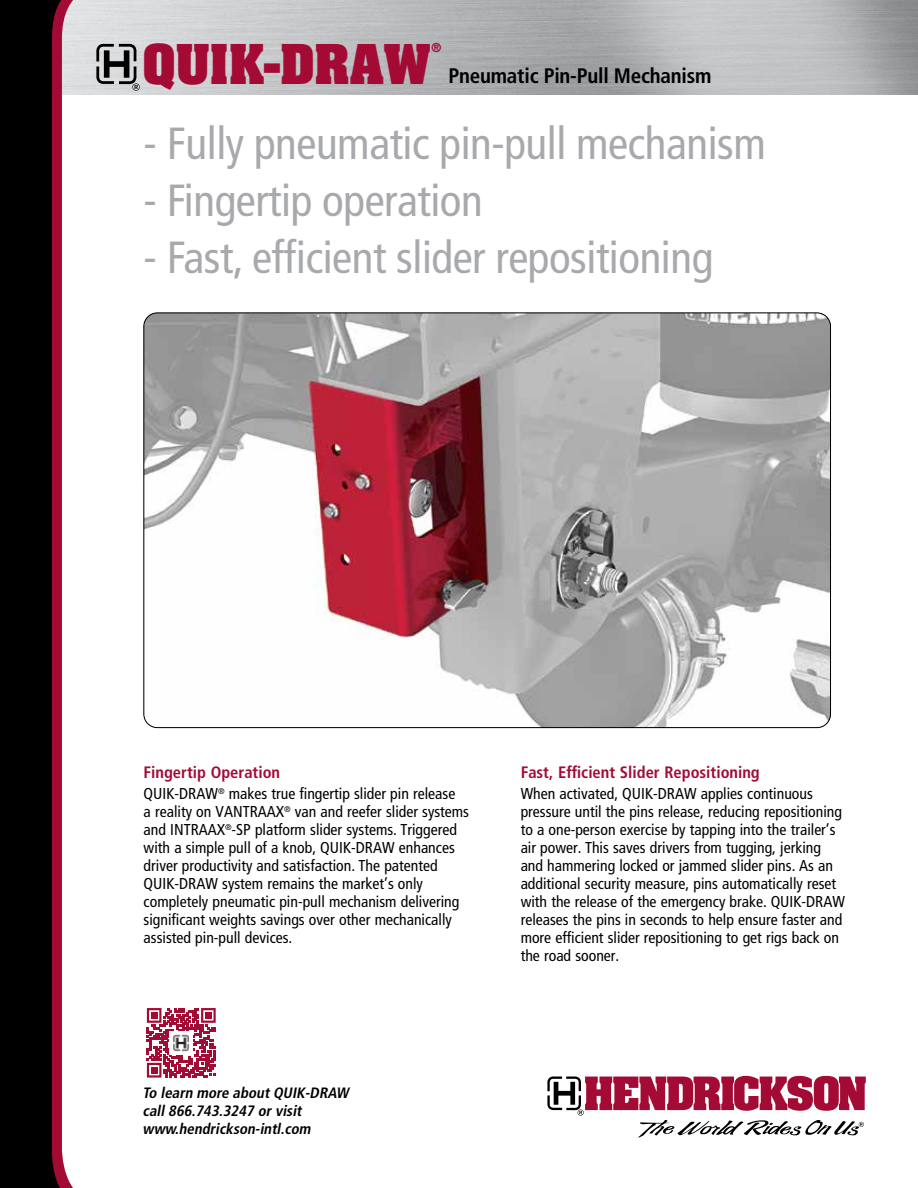
<style>
.page{position:relative;width:918px;height:1188px;background:#fff}
.page>*{position:absolute;margin:0;border:0;box-sizing:border-box;transform-origin:0 0}
.t1{font:700 46.65px "Aachen Std";color:#a30b35}
.t2{font:condensed 45px "Frutiger LT Std";letter-spacing:-.01em;color:#a7a9ac}
.t3{font:700 condensed 21px "Frutiger LT Std";letter-spacing:-.01em;color:#000}
.t4{font:700 condensed 16.5px "Frutiger LT Std";color:#a30b35}
.t5{font:condensed 15.75px/18px "Frutiger LT Std";color:#000}
.t6{font:italic 700 condensed 15px/18px "Frutiger LT Std";color:#000}
.t7{font:700 10.5px "Aachen Std";color:#a30b35}
</style>
<div class="page">
<img style="left:145px;top:313px;width:686px;height:415px">
<svg style="left:547px;top:1076px;width:319px;height:62px"></svg>
<svg style="left:99px;top:44px;width:41px;height:47px;background:#8e8f90"></svg>
<svg style="left:91px;top:0;width:8px;height:95px"></svg>
<svg style="left:0;top:0;width:91px;height:1188px;fill:#000"></svg>
<svg style="left:147px;top:1008px;width:69px;height:70px"></svg>
<img style="left:170px;top:1031px;width:23px;height:23px">
<h1 class="t1" style="left:143px;top:30px;width:289px">QUIK-DRAW</h1>
<p class="t7" style="left:432px;top:40px;width:11px">®</p>
<h3 class="t3" style="left:448px;top:63px;width:264px">Pneumatic Pin-Pull Mechanism</h3>
<h2 class="t2" style="left:144px;top:117px;width:624px">- Fully pneumatic pin-pull mechanism</h2>
<h2 class="t2" style="left:144px;top:174px;width:341px">- Fingertip operation</h2>
<h2 class="t2" style="left:144px;top:231px;width:571px">- Fast, efficient slider repositioning</h2>
<p class="t4" style="left:144px;top:763px;width:138px">Fingertip Operation</p>
<p class="t5" style="left:144px;top:785px;width:327px">QUIK-DRAW<sup>®</sup> makes true fingertip slider pin release<br>a reality on VANTRAAX<sup>®</sup> van and reefer slider systems and INTRAAX<sup>®</sup>-SP platform slider systems. Triggered with a simple pull of a knob, QUIK-DRAW enhances driver productivity and satisfaction. The patented QUIK-DRAW system remains the market’s only completely pneumatic pin-pull mechanism delivering significant weights savings over other mechanically assisted pin-pull devices.</p>
<p class="t6" style="left:143px;top:1084px;width:211px">To learn more aboutQUIK-DRAW call866.743.3247 orvisit www.hendrickson-intl.com</p>
<p class="t4" style="left:521px;top:763px;width:241px">Fast, Efficient Slider Repositioning</p>
<p class="t5" style="left:521px;top:785px;width:326px">When activated, QUIK-DRAW applies continuous pressure until the pins release, reducing repositioning to a one-person exercise by tapping into the trailer’s air power. This saves drivers from tugging, jerking and hammering locked or jammed slider pins. As an additional security measure, pins automatically reset with the release of the emergency brake. QUIK-DRAW releases the pins in seconds to help ensure faster and more efficient slider repositioning to get rigs back on the road sooner.</p>
</div>
